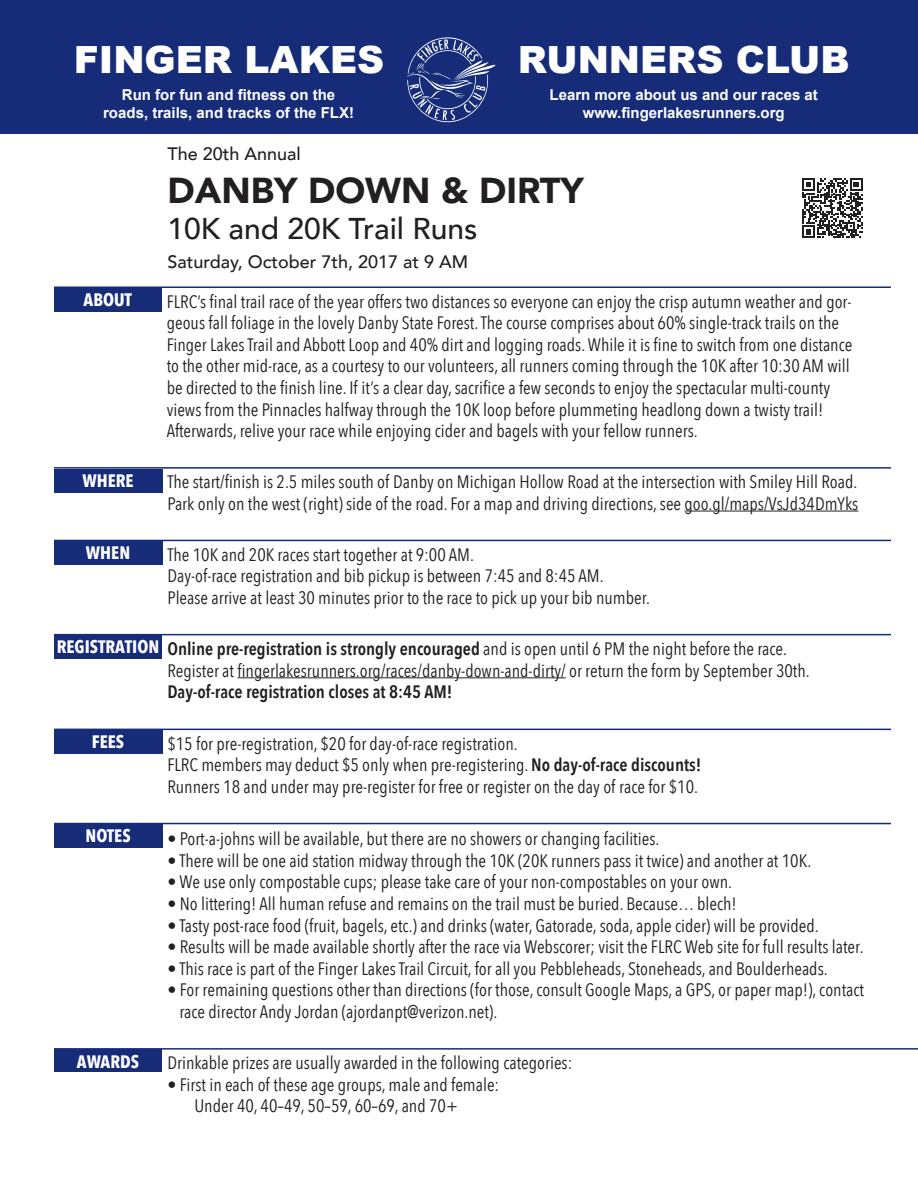
<style>
.page{position:relative;width:918px;height:1188px;background:#fff}
.page>*{position:absolute;margin:0;border:0;box-sizing:border-box;transform-origin:0 0}
.t1{font:900 37.5px "Arial";color:#fff}
.Race_Name{font:900 36px "Avenir";color:#231f20}
.Race_Subtitle{font:500 30px "Avenir";color:#231f20}
.Body_Text{font:18px/21.6px "Avenir Next Condensed";color:#231f20}
.Body_Text-2{font:600 18px "Avenir Next Condensed";color:#231f20}
.Tab_Heading{font:700 18px "Avenir Next Condensed";color:#fff}
.Race_Date_Time{font:500 18px "Avenir";color:#231f20}
.Race_Preamble{font:500 18px "Avenir";color:#231f20}
.t2{font:700 15px/18px "Arial";color:#fff;text-align:center}
.s1{font-weight:400}
.s2{font-weight:600}
</style>
<div class="page">
<div style="left:54px;top:469px;width:108px;height:24px;background:#162c79"></div>
<hr style="left:54px;top:467px;width:837px;height:2px;background:#162c79">
<hr style="left:685px;top:511px;width:173px;height:1px;background:#231f20">
<div style="left:54px;top:541px;width:108px;height:24px;background:#162c79"></div>
<hr style="left:54px;top:540px;width:837px;height:1px;background:#162c79">
<div style="left:54px;top:635px;width:108px;height:24px;background:#162c79"></div>
<hr style="left:54px;top:634px;width:837px;height:1px;background:#162c79">
<hr style="left:237px;top:677px;width:329px;height:1px;background:#231f20">
<div style="left:54px;top:730px;width:108px;height:24px;background:#162c79"></div>
<hr style="left:54px;top:729px;width:837px;height:1px;background:#162c79">
<div style="left:54px;top:288px;width:107px;height:24px;background:#162c79"></div>
<hr style="left:54px;top:286px;width:837px;height:2px;background:#162c79">
<div style="left:0;top:0;width:918px;height:134px;background:#162c79"></div>
<svg style="left:407px;top:37px;width:88px;height:86px"></svg>
<div style="left:54px;top:824px;width:108px;height:24px;background:#162c79"></div>
<hr style="left:54px;top:823px;width:837px;height:1px;background:#162c79">
<svg style="left:802px;top:178px;width:60px;height:60px"></svg>
<div style="left:54px;top:1050px;width:108px;height:22px;background:#162c79"></div>
<hr style="left:54px;top:1048px;width:864px;height:2px;background:#162c79">
<p class="t1" style="left:74px;top:33px;width:312px">FINGER LAKES</p>
<p class="t1" style="left:518px;top:33px;width:333px">RUNNERS CLUB</p>
<p class="t2" style="left:103px;top:86px;width:252px">Run for fun and fitness on the roads, trails, and tracks of the FLX!</p>
<p class="t2" style="left:550px;top:86px;width:270px">Learn more about us and our races at www.fingerlakesrunners.org</p>
<p class="Race_Preamble" style="left:167px;top:138px;width:135px">The 20th Annual</p>
<p class="Race_Name" style="left:167px;top:160px;width:418px">DANBY DOWN &amp; DIRTY</p>
<p class="Race_Subtitle" style="left:167px;top:203px;width:312px">10K and 20K Trail Runs</p>
<p class="Race_Date_Time" style="left:167px;top:247px;width:302px">Saturday, October 7th, 2017 at 9 AM</p>
<p class="Tab_Heading" style="left:84px;top:289px;width:50px">ABOUT</p>
<p class="Body_Text" style="left:167px;top:290px;width:687px">FLRC’s final trail race of the year offers two distances so everyone can enjoy the crisp autumn weather and gor&shy;geous fall foliage in the lovely Danby State Forest. The course comprises about 60% single-track trails on the Finger Lakes Trail and Abbott Loop and 40% dirt and logging roads. While it is fine to switch from one distance to the other mid-race, as a courtesy to our volunteers, all runners coming through the 10K after 10:30 AM will be directed to the finish line. If it’s a clear day, sacrifice a few seconds to enjoy the spectacular multi-county views from the Pinnacles halfway through the 10K loop before plummeting headlong down a twisty trail!<br>Afterwards, relive your race while enjoying cider and bagels with your fellow runners.</p>
<p class="Tab_Heading" style="left:82px;top:469px;width:53px">WHERE</p>
<p class="Body_Text" style="left:167px;top:470px;width:691px">The start/finish is 2.5 miles south of Danby on Michigan Hollow Road at the intersection with Smiley Hill Road.</p>
<p class="Body_Text" style="left:167px;top:492px;width:693px">Park only on the west (right) side of the road. For a map and driving directions, see goo.gl/maps/VsJd34DmYks</p>
<p class="Tab_Heading" style="left:86px;top:542px;width:46px">WHEN</p>
<p class="Body_Text" style="left:167px;top:543px;width:308px">The 10K and 20K races start together at 9:00 AM.</p>
<p class="Body_Text" style="left:167px;top:564px;width:438px">Day-of-race registration and bib pickup is between 7:45 and 8:45 AM.</p>
<p class="Body_Text" style="left:167px;top:586px;width:484px">Please arrive at least 30 minutes prior to the race to pick up your bib number.</p>
<p class="Tab_Heading" style="left:57px;top:636px;width:104px">REGISTRATION</p>
<p class="Body_Text-2" style="left:167px;top:633px;width:621px">Online pre-registration is strongly encouraged <span class="s1">and is open until 6 PM the night before the race.</span></p>
<p class="Body_Text" style="left:167px;top:659px;width:644px">Register at fingerlakesrunners.org/races/danby-down-and-dirty/ or return the form by September 30th.</p>
<p class="Body_Text-2" style="left:167px;top:676px;width:287px">Day-of-race registration closes at 8:45 AM!</p>
<p class="Tab_Heading" style="left:92px;top:731px;width:34px">FEES</p>
<p class="Body_Text" style="left:167px;top:732px;width:352px">$15 for pre-registration, $20 for day-of-race registration.</p>
<p class="Body_Text" style="left:167px;top:753px;width:536px">FLRC members may deduct $5 only when pre-registering. <span class="s2">No day-of-race discounts!</span></p>
<p class="Body_Text" style="left:167px;top:775px;width:532px">Runners 18 and under may pre-register for free or register on the day of race for $10.</p>
<p class="Tab_Heading" style="left:85px;top:825px;width:47px">NOTES</p>
<p class="Body_Text" style="left:167px;top:827px;width:493px">• Port-a-johns will be available, but there are no showers or changing facilities.</p>
<p class="Body_Text" style="left:167px;top:849px;width:645px">• There will be one aid station midway through the 10K (20K runners pass it twice) and another at 10K.</p>
<p class="Body_Text" style="left:167px;top:871px;width:566px">• We use only compostable cups; please take care of your non-compostables on your own.</p>
<p class="Body_Text" style="left:167px;top:892px;width:571px">• No littering! All human refuse and remains on the trail must be buried. Because… blech!</p>
<p class="Body_Text" style="left:167px;top:914px;width:653px">• Tasty post-race food (fruit, bagels, etc.) and drinks (water, Gatorade, soda, apple cider) will be provided.</p>
<p class="Body_Text" style="left:167px;top:935px;width:698px">• Results will be made available shortly after the race via Webscorer; visit the FLRC Web site for full results later.</p>
<p class="Body_Text" style="left:167px;top:957px;width:662px">• This race is part of the Finger Lakes Trail Circuit, for all you Pebbleheads, Stoneheads, and Boulderheads.</p>
<p class="Body_Text" style="left:179px;top:979px;width:686px;text-indent:-12px">• For remaining questions other than directions (for those, consult Google Maps, a GPS, or paper map!), contact race director Andy Jordan (ajordanpt@verizon.net).</p>
<p class="Tab_Heading" style="left:77px;top:1050px;width:64px">AWARDS</p>
<p class="Body_Text" style="left:167px;top:1051px;width:407px">Drinkable prizes are usually awarded in the following categories:</p>
<p class="Body_Text" style="left:167px;top:1073px;width:333px">• First in each of these age groups, male and female:</p>
<p class="Body_Text" style="left:194px;top:1094px;width:265px">Under 40, 40–49, 50–59, 60–69, and 70+</p>
</div>
